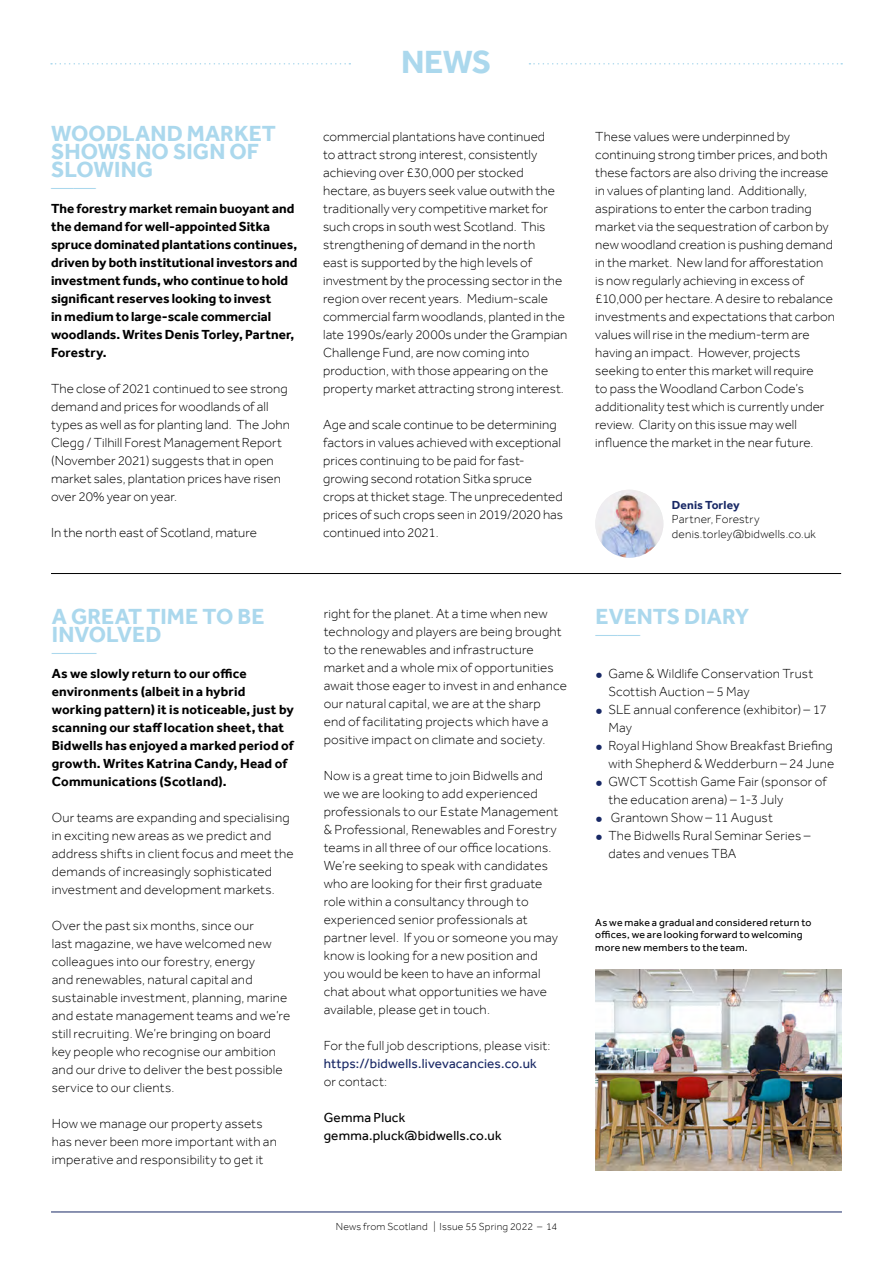
<style>
.page{position:relative;width:893px;height:1263px;background:#fff}
.page>*{position:absolute;margin:0;border:0;box-sizing:border-box;transform-origin:0 0}
.t1{font:700 33px "Effra";color:#abd8ed}
.t2{font:700 22.5px/18px "Effra";color:#abd8ed}
.t3{font:300 22.5px "Effra";color:#abd8ed}
.t4{font:300 13.5px/18px "Effra";letter-spacing:.005em;color:#000}
.t5{font:700 13.5px/18px "Effra";letter-spacing:.005em;color:#000}
.t6{font:13.5px "Effra";letter-spacing:.015em;color:#182865}
.t7{font:13.5px/18px "Effra";letter-spacing:.015em;color:#000}
.t8{font:300 12px/14.4px "Effra";letter-spacing:.02em;color:#000}
.t9{font:700 12px "Effra";letter-spacing:.01em;color:#182865}
.t10{font:10.5px/12.6px "Effra";letter-spacing:.025em;color:#000}
.t11{font:300 10.5px "Effra";letter-spacing:.02em;color:#000}
.s1{font-weight:700;font-size:18.75px;color:#182865}
</style>
<div class="page">
<hr style="left:51px;top:1212px;width:791px;height:1px;background:#182865">
<svg style="left:51px;top:63px;width:299px;height:2px"></svg>
<svg style="left:529px;top:63px;width:313px;height:2px"></svg>
<hr style="left:51px;top:573px;width:790px;height:1px;background:#000">
<img style="left:595px;top:490px;width:68px;height:68px">
<img style="left:595px;top:969px;width:247px;height:201px">
<h2 class="t2" style="left:51px;top:124px;width:226px">WOODLAND MARKET<br>SHOWS NO SIGN OF<br>SLOWING</h2>
<h2 class="t3" style="left:51px;top:174px;width:46px">――</h2>
<p class="t5" style="left:51px;top:199px;width:248px">The forestry market remain buoyant and the demand for well-appointed Sitka spruce dominated plantations continues, driven by both institutional investors and investment funds, who continue to hold significant reserves looking to invest<br>in medium to large-scale commercial woodlands. Writes Denis Torley, Partner, Forestry.</p>
<p class="t4" style="left:51px;top:379px;width:240px">The close of 2021 continued to see strong demand and prices for woodlands of all types as well as for planting land. The John Clegg / Tilhill Forest Management Report (November 2021) suggests that in open market sales, plantation prices have risen over 20% year on year.</p>
<p class="t4" style="left:51px;top:523px;width:207px">In the north east of Scotland, mature</p>
<h1 class="t1" style="left:401px;top:42px;width:92px">NEWS</h1>
<p class="t4" style="left:323px;top:127px;width:246px">commercial plantations have continued<br>to attract strong interest, consistently achieving over £30,000 per stocked hectare, as buyers seek value outwith the traditionally very competitive market for such crops in south west Scotland. This strengthening of demand in the north<br>east is supported by the high levels of investment by the processing sector in the region over recent years. Medium-scale commercial farm woodlands, planted in the late 1990s/early 2000s under the Grampian Challenge Fund, are now coming into production, with those appearing on the property market attracting strong interest.</p>
<p class="t4" style="left:323px;top:415px;width:241px">Age and scale continue to be determining factors in values achieved with exceptional prices continuing to be paid for fast&shy;growing second rotation Sitka spruce crops at thicket stage. The unprecedented prices of such crops seen in 2019/2020 has continued into 2021.</p>
<h2 class="t2" style="left:52px;top:607px;width:214px">A GREAT TIME TO BE<br>INVOLVED</h2>
<h2 class="t3" style="left:52px;top:639px;width:46px">――</h2>
<p class="t5" style="left:52px;top:664px;width:244px">As we slowly return to our office environments (albeit in a hybrid working pattern) it is noticeable, just by scanning our staff location sheet, that Bidwells has enjoyed a marked period of growth. Writes Katrina Candy, Head of Communications (Scotland).</p>
<p class="t4" style="left:52px;top:808px;width:243px">Our teams are expanding and specialising in exciting new areas as we predict and address shifts in client focus and meet the demands of increasingly sophisticated investment and development markets.</p>
<p class="t4" style="left:52px;top:916px;width:240px">Over the past six months, since our<br>last magazine, we have welcomed new colleagues into our forestry, energy<br>and renewables, natural capital and sustainable investment, planning, marine and estate management teams and we’re still recruiting. We’re bringing on board key people who recognise our ambition and our drive to deliver the best possible service to our clients.</p>
<p class="t4" style="left:52px;top:1114px;width:227px">How we manage our property assets has never been more important with an imperative and responsibility to get it</p>
<p class="t4" style="left:324px;top:604px;width:245px">right for the planet. At a time when new technology and players are being brought to the renewables and infrastructure market and a whole mix of opportunities await those eager to invest in and enhance our natural capital, we are at the sharp<br>end of facilitating projects which have a positive impact on climate and society.</p>
<p class="t4" style="left:324px;top:766px;width:236px">Now is a great time to join Bidwells and we we are looking to add experienced professionals to our Estate Management &amp; Professional, Renewables and Forestry teams in all three of our office locations.<br>We’re seeking to speak with candidates who are looking for their first graduate role within a consultancy through to experienced senior professionals at partner level. If you or someone you may know is looking for a new position and you would be keen to have an informal chat about what opportunities we have available, please get in touch.</p>
<p class="t4" style="left:324px;top:1036px;width:228px">For the full job descriptions, please visit:</p>
<p class="t6" style="left:324px;top:1055px;width:215px">https://bidwells.livevacancies.co.uk</p>
<p class="t4" style="left:324px;top:1072px;width:65px">or contact:</p>
<p class="t7" style="left:324px;top:1108px;width:180px">Gemma Pluck gemma.pluck@bidwells.co.uk</p>
<p class="t11" style="left:336px;top:1220px;width:223px">News from Scotland | Issue 55 Spring 2022 – 14</p>
<p class="t4" style="left:595px;top:127px;width:241px">These values were underpinned by continuing strong timber prices, and both these factors are also driving the increase in values of planting land. Additionally, aspirations to enter the carbon trading market via the sequestration of carbon by new woodland creation is pushing demand in the market. New land for afforestation is now regularly achieving in excess of £10,000 per hectare. A desire to rebalance investments and expectations that carbon values will rise in the medium-term are having an impact. However, projects seeking to enter this market will require<br>to pass the Woodland Carbon Code’s additionality test which is currently under review. Clarity on this issue may well influence the market in the near future.</p>
<p class="t9" style="left:672px;top:498px;width:69px">Denis Torley</p>
<p class="t8" style="left:672px;top:512px;width:146px">Partner, Forestry denis.torley@bidwells.co.uk</p>
<h2 class="t2" style="left:596px;top:607px;width:155px">EVENTS DIARY</h2>
<h2 class="t3" style="left:596px;top:621px;width:46px">――</h2>
<p class="t4" style="left:608px;top:664px;width:206px;text-indent:-13px"><span class="s1">•</span> Game &amp; Wildlife Conservation Trust<br>Scottish Auction – 5 May</p>
<p class="t4" style="left:608px;top:700px;width:220px;text-indent:-13px"><span class="s1">•</span> SLE annual conference (exhibitor) – 17<br>May</p>
<p class="t4" style="left:596px;top:736px;width:240px;text-align:right"><span class="s1">•</span> Royal Highland Show Breakfast Briefing with Shepherd &amp; Wedderburn – 24 June</p>
<p class="t4" style="left:608px;top:772px;width:220px;text-indent:-13px"><span class="s1">•</span> GWCT Scottish Game Fair (sponsor of the education arena) – 1-3 July</p>
<p class="t4" style="left:596px;top:808px;width:179px"><span class="s1">•</span> Grantown Show – 11 August</p>
<p class="t4" style="left:608px;top:826px;width:204px;text-indent:-13px"><span class="s1">•</span> The Bidwells Rural Seminar Series – dates and venues TBA</p>
<p class="t10" style="left:595px;top:916px;width:218px">As we make a gradual and considered return to offices, we are looking forward to welcoming more new members to the team.</p>
</div>
